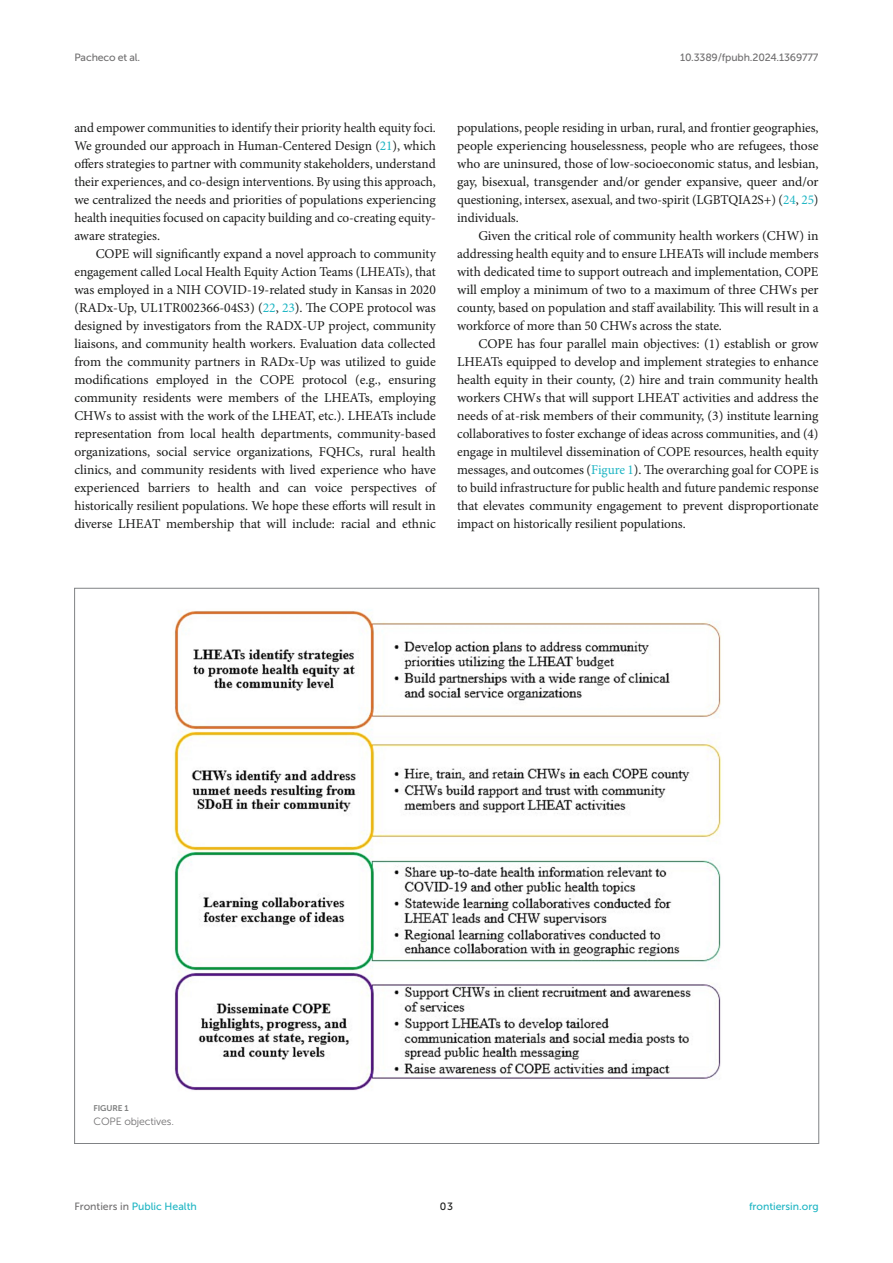
<style>
.page{position:relative;width:893px;height:1263px;background:#fff}
.page>*{position:absolute;margin:0;border:0;box-sizing:border-box;transform-origin:0 0}
.TEXT{font:13.5px/18px "Minion Pro";letter-spacing:-.005em;color:#1b1c1b;text-align:justify}
.TEXT_FLUSH{font:13.5px/18px "Minion Pro";letter-spacing:-.005em;color:#1b1c1b;text-align:justify}
.t1{font:10.5px "Museo Sans 500";letter-spacing:-.015em;color:#706f70}
.t2{font:10.5px "Museo Sans 500";color:#1db5c3}
.FIG_LEG{font:10.5px "Museo Sans 300";letter-spacing:-.01em;color:#706f70}
.t3{font:10.5px "Museo Sans 500";color:#1b1c1b}
.FIG_HD{font:8.25px "Museo Sans 700";letter-spacing:-.01em;color:#7e7f7f}
.s1{color:#1db5c3}
.s2{color:#706f70}
</style>
<div class="page">
<img style="left:173px;top:610px;width:549px;height:481px">
<p class="t1" style="left:74px;top:51px;width:67px">Pacheco et al.</p>
<p class="t1" style="left:680px;top:51px;width:140px">10.3389/fpubh.2024.1369777</p>
<p class="TEXT_FLUSH" style="left:74px;top:119px;width:363px">and empower communities to identify their priority health equity foci.<br>We grounded our approach in Human-Centered Design (<span class="s1">21</span>), which offers strategies to partner with community stakeholders, understand their experiences, and co-design interventions. By using this approach, we centralized the needs and priorities of populations experiencing health inequities focused on capacity building and co-creating equity&shy;aware strategies.</p>
<p class="TEXT" style="left:74px;top:245px;width:363px;text-indent:21px">COPE will significantly expand a novel approach to community engagement called Local Health Equity Action Teams (LHEATs), that was employed in a NIH COVID-19-related study in Kansas in 2020 (RADx-Up, UL1TR002366-04S3) (<span class="s1">22</span>, <span class="s1">23</span>). The COPE protocol was designed by investigators from the RADX-UP project, community liaisons, and community health workers. Evaluation data collected from the community partners in RADx-Up was utilized to guide modifications employed in the COPE protocol (e.g., ensuring community residents were members of the LHEATs, employing CHWs to assist with the work of the LHEAT, etc.). LHEATs include representation from local health departments, community-based organizations, social service organizations, FQHCs, rural health clinics, and community residents with lived experience who have experienced barriers to health and can voice perspectives of historically resilient populations. We hope these efforts will result in diverse LHEAT membership that will include: racial and ethnic</p>
<p class="TEXT" style="left:457px;top:119px;width:363px">populations, people residing in urban, rural, and frontier geographies, people experiencing houselessness, people who are refugees, those who are uninsured, those of low-socioeconomic status, and lesbian, gay, bisexual, transgender and/or gender expansive, queer and/or questioning, intersex, asexual, and two-spirit (LGBTQIA2S+) (<span class="s1">24</span>, <span class="s1">25</span>) individuals.</p>
<p class="TEXT" style="left:457px;top:227px;width:363px;text-indent:21px">Given the critical role of community health workers (CHW) in addressing health equity and to ensure LHEATs will include members with dedicated time to support outreach and implementation, COPE will employ a minimum of two to a maximum of three CHWs per county, based on population and staff availability. This will result in a workforce of more than 50 CHWs across the state.</p>
<p class="TEXT" style="left:457px;top:335px;width:363px;text-indent:21px">COPE has four parallel main objectives: (1) establish or grow LHEATs equipped to develop and implement strategies to enhance health equity in their county, (2) hire and train community health workers CHWs that will support LHEAT activities and address the needs of at-risk members of their community, (3) institute learning collaboratives to foster exchange of ideas across communities, and (4) engage in multilevel dissemination of COPE resources, health equity messages, and outcomes (<span class="s1">Figure 1</span>). The overarching goal for COPE is to build infrastructure for public health and future pandemic response that elevates community engagement to prevent disproportionate impact on historically resilient populations.</p>
<p class="FIG_HD" style="left:94px;top:1103px;width:37px">FIGURE 1</p>
<p class="FIG_LEG" style="left:94px;top:1115px;width:82px">COPE objectives.</p>
<p class="t2" style="left:74px;top:1200px;width:124px"><span class="s2">Frontiers in</span> Public Health</p>
<p class="t3" style="left:440px;top:1200px;width:15px">03</p>
<p class="t2" style="left:749px;top:1200px;width:71px">frontiersin.org</p>
</div>
